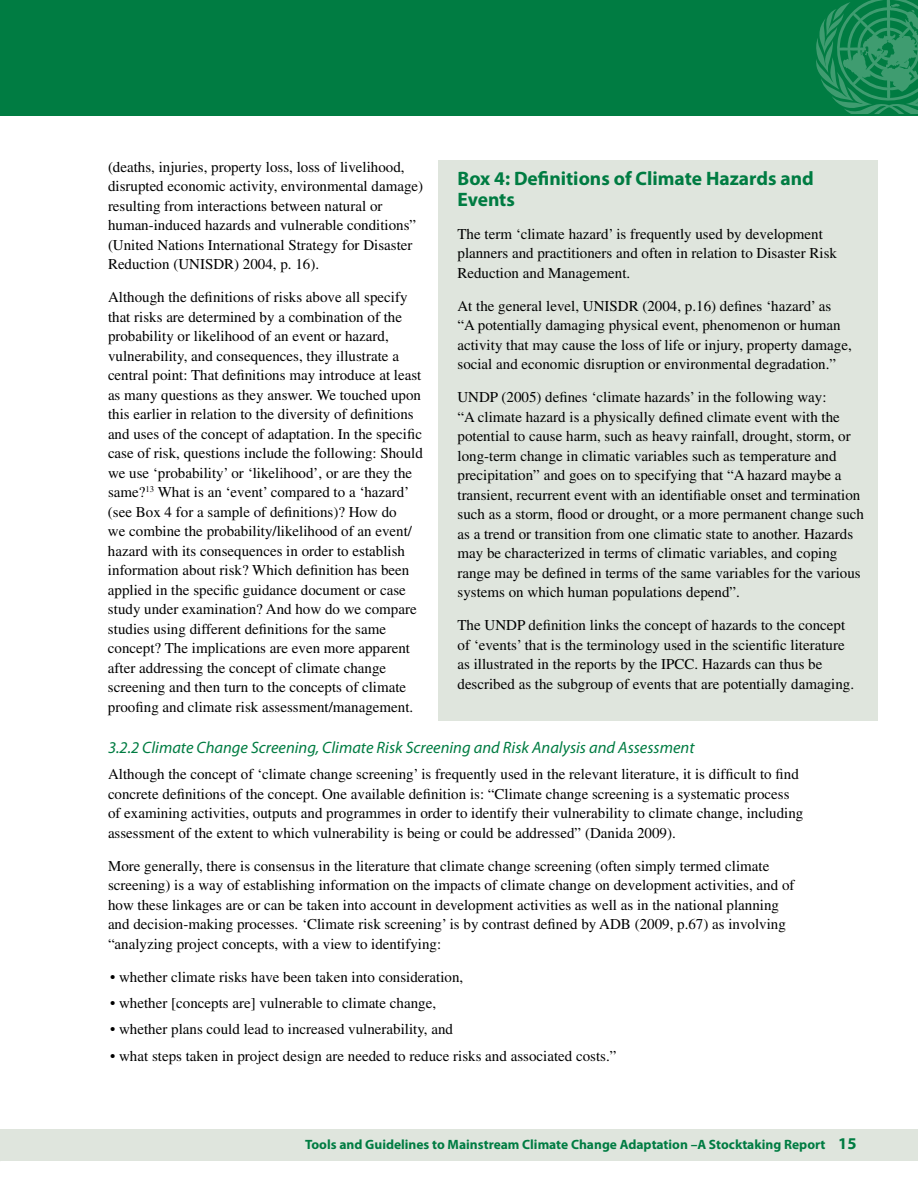
<style>
.page{position:relative;width:918px;height:1188px;background:#fff}
.page>*{position:absolute;margin:0;border:0;box-sizing:border-box;transform-origin:0 0}
.t1{font:700 19.5px/21px "Myriad Pro";color:#007c42}
.t2{font:italic 16.5px "Myriad Pro";color:#007c42}
.t3{font:15px/19.5px "Times";color:#000}
.t4{font:700 13.5px "Myriad Pro";color:#007c42}
.s1{font-size:16.5px}
</style>
<div class="page">
<div style="left:0;top:1130px;width:918px;height:31px;background:#dfe5dd"></div>
<div style="left:0;top:0;width:918px;height:115px;background:#007c42"></div>
<svg style="left:816px;top:0;width:102px;height:114px"></svg>
<div style="left:438px;top:160px;width:440px;height:561px;background:#dfe5dd"></div>
<p class="t3" style="left:108px;top:157px;width:317px">(deaths, injuries, property loss, loss of livelihood, disrupted economic activity, environmental damage) resulting from interactions between natural or human-induced hazards and vulnerable conditions” (United Nations International Strategy for Disaster Reduction (UNISDR) 2004, p. 16).</p>
<p class="t3" style="left:108px;top:287px;width:316px">Although the definitions of risks above all specify that risks are determined by a combination of the probability or likelihood of an event or hazard, vulnerability, and consequences, they illustrate a central point: That definitions may introduce at least as many questions as they answer. We touched upon this earlier in relation to the diversity of definitions and uses of the concept of adaptation. In the specific case of risk, questions include the following: Should we use ‘probability’ or ‘likelihood’, or are they the same?<sup>13</sup> What is an ‘event’ compared to a ‘hazard’ (see Box 4 for a sample of definitions)? How do<br>we combine the probability/likelihood of an event/ hazard with its consequences in order to establish information about risk? Which definition has been applied in the specific guidance document or case study under examination? And how do we compare studies using different definitions for the same concept? The implications are even more apparent after addressing the concept of climate change screening and then turn to the concepts of climate proofing and climate risk assessment/management.</p>
<p class="t2" style="left:108px;top:737px;width:588px">3.2.2 Climate Change Screening, Climate Risk Screening and Risk Analysis and Assessment</p>
<p class="t3" style="left:108px;top:764px;width:697px">Although the concept of ‘climate change screening’ is frequently used in the relevant literature, it is difficult to find concrete definitions of the concept. One available definition is: “Climate change screening is a systematic process of examining activities, outputs and programmes in order to identify their vulnerability to climate change, including assessment of the extent to which vulnerability is being or could be addressed” (Danida 2009).</p>
<p class="t3" style="left:108px;top:856px;width:688px">More generally, there is consensus in the literature that climate change screening (often simply termed climate screening) is a way of establishing information on the impacts of climate change on development activities, and of how these linkages are or can be taken into account in development activities as well as in the national planning and decision-making processes. ‘Climate risk screening’ is by contrast defined by ADB (2009, p.67) as involving “analyzing project concepts, with a view to identifying:</p>
<p class="t3" style="left:110px;top:967px;width:355px">• whether climate risks have been taken into consideration,</p>
<p class="t3" style="left:110px;top:993px;width:327px">• whether [concepts are] vulnerable to climate change,</p>
<p class="t3" style="left:110px;top:1019px;width:344px">• whether plans could lead to increased vulnerability, and</p>
<p class="t3" style="left:110px;top:1046px;width:508px">• what steps taken in project design are needed to reduce risks and associated costs.”</p>
<h1 class="t1" style="left:458px;top:167px;width:358px">Box 4: Definitions of Climate Hazards and<br>Events</h1>
<p class="t3" style="left:458px;top:224px;width:381px">The term ‘climate hazard’ is frequently used by development planners and practitioners and often in relation to Disaster Risk<br>Reduction and Management.</p>
<p class="t3" style="left:458px;top:296px;width:396px">At the general level, UNISDR (2004, p.16) defines ‘hazard’ as “A potentially damaging physical event, phenomenon or human activity that may cause the loss of life or injury, property damage, social and economic disruption or environmental degradation.”</p>
<p class="t3" style="left:458px;top:388px;width:408px">UNDP (2005) defines ‘climate hazards’ in the following way:<br>“A climate hazard is a physically defined climate event with the potential to cause harm, such as heavy rainfall, drought, storm, or long-term change in climatic variables such as temperature and precipitation” and goes on to specifying that “A hazard maybe a transient, recurrent event with an identifiable onset and termination such as a storm, flood or drought, or a more permanent change such as a trend or transition from one climatic state to another. Hazards may be characterized in terms of climatic variables, and coping range may be defined in terms of the same variables for the various systems on which human populations depend”.</p>
<p class="t3" style="left:458px;top:616px;width:398px">The UNDP definition links the concept of hazards to the concept of ‘events’ that is the terminology used in the scientific literature as illustrated in the reports by the IPCC. Hazards can thus be described as the subgroup of events that are potentially damaging.</p>
<p class="t4" style="left:305px;top:1136px;width:553px">Tools and Guidelines to Mainstream Climate Change Adaptation –A Stocktaking Report <span class="s1">15</span></p>
</div>
